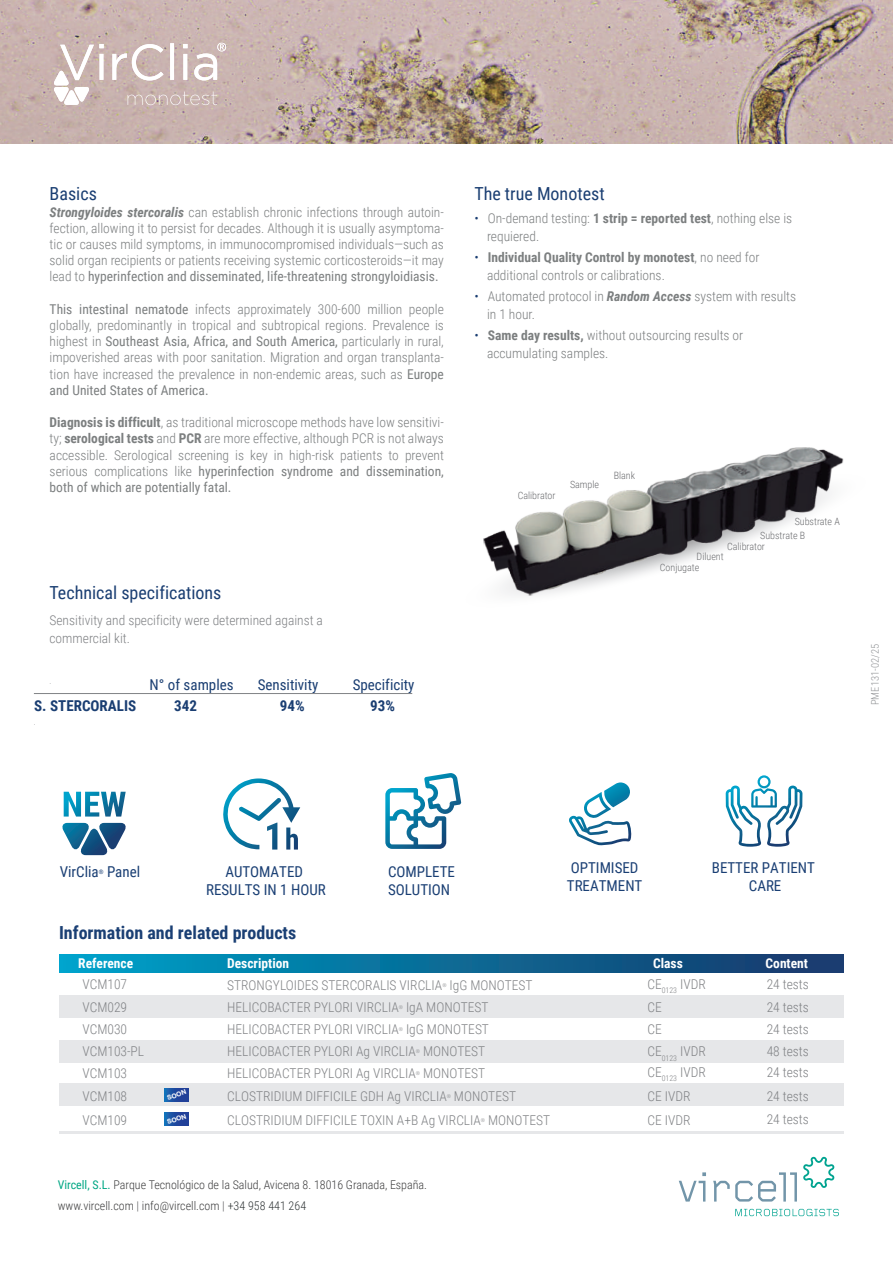
<style>
.page{position:relative;width:893px;height:1263px;background:#fff}
.page>*{position:absolute;margin:0;border:0;box-sizing:border-box;transform-origin:0 0}
.t1{font:18px "Roboto Condensed";color:#1a3e72}
.t2{font:700 18px "Roboto Condensed";color:#1a3f74}
.t3{font:15px/18px "Roboto Condensed";color:#1a3f74;text-align:center}
.t4{font:15px "Roboto Condensed";color:#1a3e72}
.t5{font:700 15px "Roboto Condensed";color:#1a3e72}
.t6{font:300 13.5px/16.2px "Roboto Condensed";color:#7c7f80}
.t7{font:300 13.5px/22.2px "Roboto Condensed";color:#808285}
.t8{font:700 13.5px "Roboto Condensed";color:#fff}
.t9{font:300 12px/21px "Roboto Condensed";color:#3e3e3f}
.t10{font:300 10.5px "Roboto Condensed";color:#939598}
.t11{font:300 10.05px/10.9px "Roboto Condensed";color:#6c6d70}
.t12{font:300 8.25px "Roboto Condensed";color:#808285}
.t13{font:300 7.8px "Roboto Condensed";color:#808285}
.t14{font:700 6.6px "Helvetica Neue";color:#fff}
.t15{font:6.15px "Roboto Condensed";color:#1a3f74}
.t16{font:300 5.25px "Roboto Condensed";color:#808285}
.s1{font-weight:700;font-style:italic}
.s2{font-weight:400}
.s3{font-weight:700}
.s4{color:#1a3e72}
.s5{font-weight:400;color:#00a784}
.s6{color:#5f5f62}
.s7{color:#323738}
</style>
<div class="page">
<img style="left:0;top:0;width:893px;height:144px">
<svg style="left:53px;top:43px;width:173px;height:62px"></svg>
<svg style="left:223px;top:778px;width:77px;height:71px"></svg>
<svg style="left:385px;top:773px;width:76px;height:76px"></svg>
<svg style="left:569px;top:782px;width:63px;height:63px"></svg>
<svg style="left:726px;top:775px;width:76px;height:72px"></svg>
<svg style="left:679px;top:1172px;width:27px;height:29px"></svg>
<svg style="left:735px;top:1209px;width:104px;height:7px"></svg>
<svg style="left:713px;top:1156px;width:122px;height:45px"></svg>
<div style="left:59px;top:954px;width:784px;height:19px;background:linear-gradient(to right,#00a2c8,#193669)"></div>
<div style="left:59px;top:995px;width:784px;height:23px;background:#e6e7e9"></div>
<div style="left:60px;top:1040px;width:784px;height:23px;background:#e6e7e9"></div>
<div style="left:60px;top:1083px;width:784px;height:23px;background:#e6e7e9"></div>
<hr style="left:59px;top:1132px;width:784px;height:2px;background:#e6e7e9">
<svg style="left:165px;top:1088px;width:24px;height:13px"></svg>
<svg style="left:165px;top:1112px;width:24px;height:13px"></svg>
<svg style="left:62px;top:792px;width:64px;height:63px"></svg>
<img style="left:483px;top:447px;width:361px;height:149px">
<hr style="left:34px;top:693px;width:378px;height:1px;background:#808285">
<h1 class="t1" style="left:50px;top:181px;width:49px">Basics</h1>
<p class="t6" style="left:50px;top:203px;width:396px;text-align:justify"><span class="s1">Strongyloides stercoralis</span> can establish chronic infections through autoin&shy;fection, allowing it to persist for decades. Although it is usually asymptoma&shy;tic or causes mild symptoms, in immunocompromised individuals—such as solid organ recipients or patients receiving systemic corticosteroids—it may lead to <span class="s2">hyperinfection and disseminated, life-threatening strongyloidiasis.</span></p>
<p class="t6" style="left:50px;top:300px;width:396px;text-align:justify"><span class="s2">This intestinal nematode</span> infects approximately 300-600 million people globally, predominantly in tropical and subtropical regions. Prevalence is highest in <span class="s2">Southeast Asia, Africa, and South America,</span> particularly in rural, impoverished areas with poor sanitation. Migration and organ transplanta&shy;tion have increased the prevalence in non-endemic areas, such as <span class="s2">Europe and United States of America.</span></p>
<p class="t6" style="left:50px;top:414px;width:396px;text-align:justify"><span class="s3">Diagnosis is difficult</span>, as traditional microscope methods have low sensitivi&shy;ty; <span class="s3">serological tests</span> and <span class="s3">PCR</span> are more effective, although PCR is not always accessible. Serological screening is key in high-risk patients to prevent serious complications like <span class="s2">hyperinfection syndrome and dissemination, both of which are potentially fatal.</span></p>
<h1 class="t1" style="left:49px;top:580px;width:174px">Technical specifications</h1>
<p class="t7" style="left:49px;top:610px;width:275px;line-height:18px">Sensitivity and specificity were determined against a commercial kit.</p>
<p class="t12" style="left:49px;top:675px;width:3px">.</p>
<p class="t4" style="left:150px;top:674px;width:86px">N° of samples</p>
<p class="t4" style="left:258px;top:674px;width:62px">Sensitivity</p>
<p class="t4" style="left:353px;top:674px;width:63px">Specificity</p>
<p class="t5" style="left:34px;top:695px;width:104px">S. STERCORALIS</p>
<p class="t5" style="left:174px;top:695px;width:24px">342</p>
<p class="t5" style="left:280px;top:695px;width:26px">94%</p>
<p class="t5" style="left:370px;top:695px;width:26px">93%</p>
<p class="t12" style="left:34px;top:716px;width:3px">.</p>
<h1 class="t1" style="left:474px;top:181px;width:132px">The true Monotest</h1>
<p class="t6" style="left:487px;top:209px;width:307px;line-height:18px;text-indent:-13px"><span class="s4">•</span> On-demand testing: <span class="s3">1 strip = reported test</span>, nothing else is requiered.</p>
<p class="t6" style="left:487px;top:248px;width:274px;line-height:18px;text-indent:-13px"><span class="s4">•</span> <span class="s3">Individual Quality Control by monotest</span>, no need for additional controls or calibrations.</p>
<p class="t6" style="left:487px;top:287px;width:311px;line-height:18px;text-indent:-13px"><span class="s4">•</span> Automated protocol in <span class="s1">Random Access</span> system with results in 1 hour.</p>
<p class="t6" style="left:487px;top:326px;width:258px;line-height:18px;text-indent:-13px"><span class="s4">•</span> <span class="s3">Same day results,</span> without outsourcing results or accumulating samples.</p>
<p class="t11" style="left:518px;top:490px;width:39px">Calibrator</p>
<p class="t11" style="left:570px;top:478px;width:31px">Sample</p>
<p class="t11" style="left:614px;top:470px;width:23px">Blank</p>
<p class="t11" style="left:795px;top:516px;width:47px">Substrate A</p>
<p class="t11" style="left:760px;top:529px;width:47px">Substrate B</p>
<p class="t11" style="left:727px;top:540px;width:39px">Calibrator</p>
<p class="t11" style="left:660px;top:551px;width:65px;text-indent:37px">Diluent<br>Conjugate</p>
<p class="t10" style="left:868px;top:705px;width:62px;rotate:-90deg">PME131-02/25</p>
<p class="t3" style="left:60px;top:862px;width:40px">VirClia</p>
<p class="t15" style="left:99px;top:867px;width:6px">®</p>
<p class="t3" style="left:107px;top:862px;width:35px">Panel</p>
<p class="t3" style="left:206px;top:862px;width:121px">AUTOMATED<br>RESULTS IN 1 HOUR</p>
<p class="t3" style="left:388px;top:862px;width:69px;text-align:left">COMPLETE<br>SOLUTION</p>
<p class="t3" style="left:567px;top:858px;width:77px;text-align:left">OPTIMISED<br>TREATMENT</p>
<p class="t3" style="left:712px;top:858px;width:105px">BETTER PATIENT<br>CARE</p>
<h1 class="t2" style="left:59px;top:920px;width:239px">Information and related products</h1>
<p class="t8" style="left:78px;top:954px;width:57px">Reference</p>
<p class="t8" style="left:227px;top:954px;width:63px">Description</p>
<p class="t8" style="left:653px;top:954px;width:31px">Class</p>
<p class="t8" style="left:766px;top:954px;width:44px">Content</p>
<p class="t7" style="left:227px;top:973px;width:217px">STRONGYLOIDES STERCORALIS VIRCLIA</p>
<p class="t16" style="left:442px;top:981px;width:6px">®</p>
<p class="t7" style="left:647px;top:972px;width:60px">CE<sub>0123</sub> IVDR</p>
<p class="t7" style="left:767px;top:972px;width:44px;text-align:justify">24 tests 24 tests 24 tests 48 tests</p>
<p class="t7" style="left:767px;top:1059px;width:44px;line-height:23.7px;text-align:justify">24 tests 24 tests 24 tests</p>
<p class="t7" style="left:82px;top:972px;width:46px">VCM107</p>
<p class="t7" style="left:450px;top:973px;width:84px">IgG MONOTEST</p>
<p class="t7" style="left:82px;top:995px;width:63px">VCM029<br>VCM030<br>VCM103-PL</p>
<p class="t7" style="left:227px;top:995px;width:173px">HELICOBACTER PYLORI VIRCLIA</p>
<p class="t16" style="left:399px;top:1003px;width:6px">®</p>
<p class="t7" style="left:406px;top:995px;width:84px">IgA MONOTEST</p>
<p class="t7" style="left:227px;top:1018px;width:173px">HELICOBACTER PYLORI VIRCLIA</p>
<p class="t16" style="left:399px;top:1025px;width:6px">®</p>
<p class="t7" style="left:647px;top:995px;width:16px">CE</p>
<p class="t7" style="left:647px;top:1018px;width:16px">CE</p>
<p class="t7" style="left:227px;top:1018px;width:263px;text-indent:179px">IgG MONOTEST<br>HELICOBACTER PYLORI Ag VIRCLIA</p>
<p class="t16" style="left:416px;top:1048px;width:6px">®</p>
<p class="t7" style="left:423px;top:1040px;width:64px">MONOTEST</p>
<p class="t7" style="left:647px;top:1040px;width:60px">CE<sub>0123</sub> IVDR</p>
<p class="t13" style="left:647px;top:1073px;width:31px"><sup>CE</sup>0123</p>
<p class="t7" style="left:82px;top:1062px;width:46px">VCM103</p>
<p class="t7" style="left:680px;top:1060px;width:27px">IVDR</p>
<p class="t7" style="left:82px;top:1083px;width:46px;line-height:24.8px">VCM108<br>VCM109</p>
<p class="t7" style="left:227px;top:1062px;width:190px">HELICOBACTER PYLORI Ag VIRCLIA</p>
<p class="t16" style="left:416px;top:1070px;width:6px">®</p>
<p class="t7" style="left:227px;top:1062px;width:259px;text-indent:196px">MONOTEST<br>CLOSTRIDIUM DIFFICILE GDH Ag VIRCLIA</p>
<p class="t14" style="left:166px;top:1093px;width:21px;rotate:-19deg">SOON</p>
<p class="t14" style="left:166px;top:1117px;width:21px;rotate:-19deg">SOON</p>
<p class="t7" style="left:227px;top:1083px;width:290px;line-height:24.8px;text-indent:227px">MONOTEST<br>CLOSTRIDIUM DIFFICILE TOXIN A+B Ag VIRCLIA</p>
<p class="t7" style="left:647px;top:1083px;width:45px;line-height:24.8px">CE IVDR<br>CE IVDR</p>
<p class="t16" style="left:447px;top:1092px;width:6px">®</p>
<p class="t16" style="left:481px;top:1117px;width:6px">®</p>
<p class="t7" style="left:488px;top:1109px;width:64px">MONOTEST</p>
<p class="t9" style="left:58px;top:1173px;width:371px"><span class="s5">Vircell, S.L.</span> Parque Tecnológico de la Salud, Avicena 8. 18016 Granada, España. www.vircell.com <span class="s6">|</span> info@vircell.com <span class="s6">|</span> <span class="s7">+34 958 441 264</span></p>
</div>
